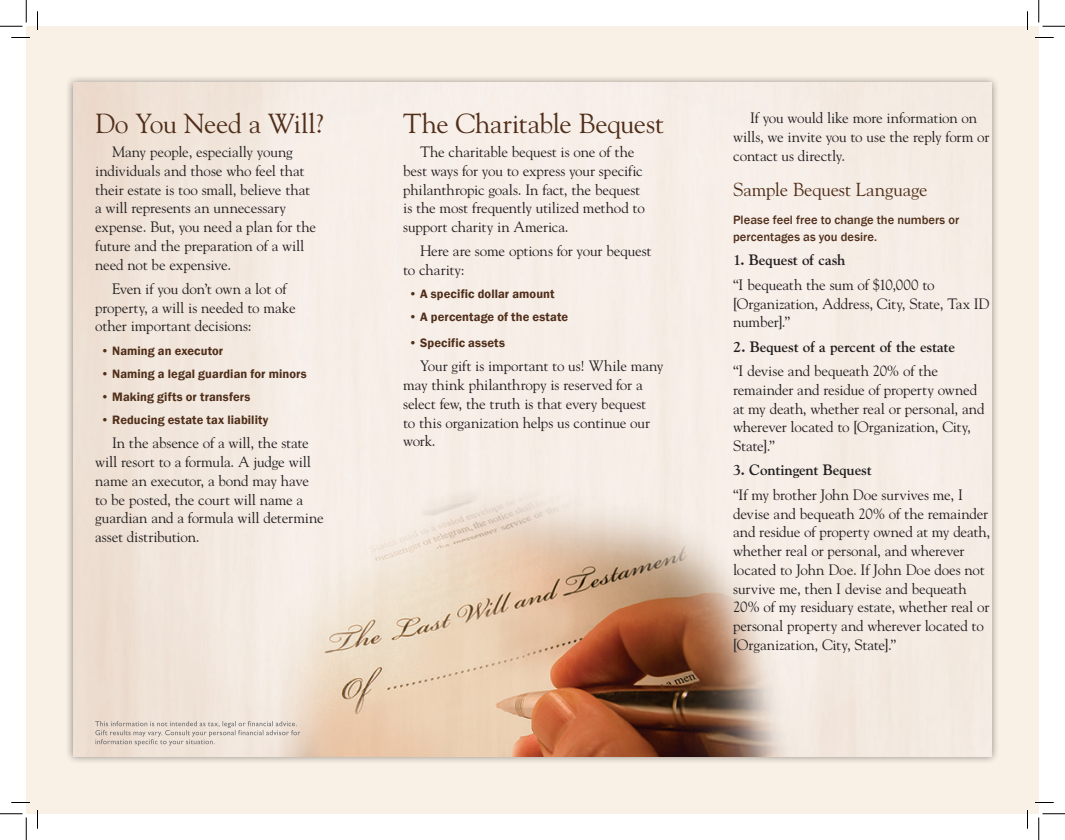
<style>
.page{position:relative;width:1065px;height:840px;background:#fff}
.page>*{position:absolute;margin:0;border:0;box-sizing:border-box;transform-origin:0 0}
.Body_Copy{font:27.5px "Goudy Std";letter-spacing:-.01em;color:#502e19}
.Body_Copy-2{font:18.75px "Goudy Std";letter-spacing:-.005em;color:#502e19}
.Body_Copy-3{font:15px/18.8px "Goudy Std";letter-spacing:-.01em;color:#231f20}
.Body_Copy-4{font:700 15px "Goudy Std";letter-spacing:-.015em;color:#231f20}
.Introduction_Copy{font:600 12.5px "Franklin Gothic";letter-spacing:.005em;color:#502e19}
.Introduction_Copy-2{font:500 12.5px/17.5px "Franklin Gothic";letter-spacing:.005em;color:#502e19}
</style>
<div class="page">
<div style="left:26px;top:26px;width:1013px;height:788px;background:#f9f1e6"></div>
<div style="left:65px;top:74px;width:935px;height:691px;background:#231f20;opacity:.5"></div>
<img style="left:73px;top:83px;width:919px;height:674px">
<svg style="left:95px;top:721px;width:205px;height:25px"></svg>
<svg style="left:11px;top:37px;width:19px;height:1px"></svg>
<svg style="left:1035px;top:37px;width:19px;height:1px"></svg>
<svg style="left:11px;top:802px;width:19px;height:1px"></svg>
<svg style="left:1035px;top:802px;width:19px;height:1px"></svg>
<svg style="left:37px;top:11px;width:1px;height:19px"></svg>
<svg style="left:37px;top:810px;width:1px;height:19px"></svg>
<svg style="left:1027px;top:11px;width:1px;height:19px"></svg>
<svg style="left:1027px;top:810px;width:1px;height:19px"></svg>
<svg style="left:0;top:0;width:27px;height:27px"></svg>
<svg style="left:0;top:814px;width:27px;height:26px"></svg>
<svg style="left:1039px;top:0;width:26px;height:27px"></svg>
<svg style="left:1039px;top:814px;width:26px;height:26px"></svg>
<p class="Body_Copy" style="left:95px;top:106px;width:230px">Do You Need a Will?</p>
<p class="Body_Copy-3" style="left:95px;top:142px;width:222px;text-indent:17px">Many people, especially young individuals and those who feel that their estate is too small, believe that a will represents an unnecessary expense. But, you need a plan for the future and the preparation of a will need not be expensive.</p>
<p class="Body_Copy-3" style="left:95px;top:279px;width:202px;text-indent:17px">Even if you don’t own a lot of property, a will is needed to make other important decisions:</p>
<p class="Introduction_Copy" style="left:101px;top:343px;width:124px">• Naming an executor</p>
<p class="Introduction_Copy" style="left:101px;top:366px;width:207px">• Naming a legal guardian for minors</p>
<p class="Introduction_Copy" style="left:101px;top:389px;width:151px">• Making gifts or transfers</p>
<p class="Introduction_Copy" style="left:101px;top:412px;width:169px">• Reducing estate tax liability</p>
<p class="Body_Copy-3" style="left:95px;top:434px;width:230px;text-indent:17px">In the absence of a will, the state will resort to a formula. A judge will name an executor, a bond may have to be posted, the court will name a guardian and a formula will determine asset distribution.</p>
<p class="Body_Copy" style="left:403px;top:106px;width:262px">The Charitable Bequest</p>
<p class="Body_Copy-3" style="left:403px;top:142px;width:243px;text-indent:17px">The charitable bequest is one of the best ways for you to express your specific philanthropic goals. In fact, the bequest is the most frequently utilized method to support charity in America.</p>
<p class="Body_Copy-3" style="left:403px;top:242px;width:250px;text-indent:17px">Here are some options for your bequest to charity:</p>
<p class="Introduction_Copy" style="left:409px;top:286px;width:147px">• A specific dollar amount</p>
<p class="Introduction_Copy" style="left:409px;top:310px;width:161px">• A percentage of the estate</p>
<p class="Introduction_Copy" style="left:409px;top:335px;width:98px">• Specific assets</p>
<p class="Body_Copy-3" style="left:403px;top:357px;width:262px;text-indent:17px">Your gift is important to us! While many may think philanthropy is reserved for a select few, the truth is that every bequest<br>to this organization helps us continue our work.</p>
<p class="Body_Copy-3" style="left:733px;top:109px;width:258px;text-indent:17px">If you would like more information on wills, we invite you to use the reply form or contact us directly.</p>
<p class="Body_Copy-2" style="left:733px;top:178px;width:196px">Sample Bequest Language</p>
<p class="Introduction_Copy-2" style="left:733px;top:211px;width:228px">Please feel free to change the numbers or percentages as you desire.</p>
<p class="Body_Copy-4" style="left:733px;top:251px;width:114px">1. Bequest of cash</p>
<p class="Body_Copy-3" style="left:733px;top:275px;width:258px">“I bequeath the sum of $10,000 to [Organization, Address, City, State, Tax ID number].”</p>
<p class="Body_Copy-4" style="left:733px;top:338px;width:224px">2. Bequest of a percent of the estate</p>
<p class="Body_Copy-3" style="left:733px;top:361px;width:253px">“I devise and bequeath 20% of the remainder and residue of property owned at my death, whether real or personal, and wherever located to [Organization, City, State].”</p>
<p class="Body_Copy-4" style="left:733px;top:461px;width:140px">3. Contingent Bequest</p>
<p class="Body_Copy-3" style="left:733px;top:485px;width:259px">“If my brother John Doe survives me, I devise and bequeath 20% of the remainder and residue of property owned at my death, whether real or personal, and wherever located to John Doe. If John Doe does not survive me, then I devise and bequeath 20% of my residuary estate, whether real or personal property and wherever located to [Organization, City, State].”</p>
</div>
